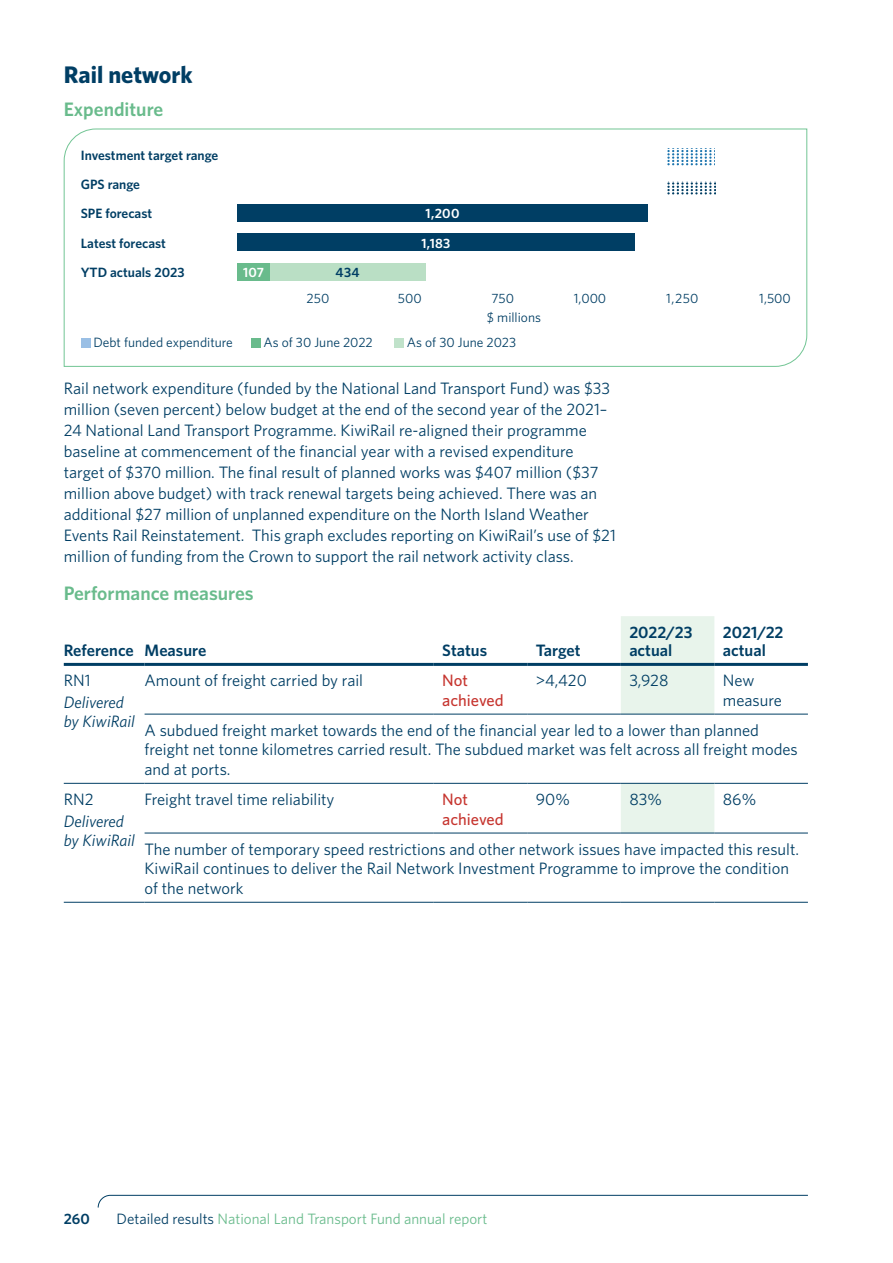
<style>
.page{position:relative;width:893px;height:1263px;background:#fff}
.page>*{position:absolute;margin:0;border:0;box-sizing:border-box;transform-origin:0 0}
.title_1{font:700 24px "Whitney";color:#003e64}
.title_2_-_green{font:600 19.5px "Whitney";color:#69bb8c}
.body{font:16.5px/21px "Whitney";color:#003e64}
.table_body{font:16.5px/19.5px "Whitney";color:#003e64}
.table_header{font:600 16.5px/18px "Whitney";color:#003e64}
.table_body-2{font:italic 16.5px/19.5px "Whitney";color:#003e64}
.table_body-3{font:500 16.5px/19.5px "Whitney";color:#c6352f}
.t1{font:15px "Whitney";color:#69bb8c}
.t2{font:600 15px "Whitney";color:#003e64}
.t3{font:13.5px "Whitney";color:#003e64}
.t4{font:600 13.5px/29.4px "Whitney";color:#003e64}
.t5{font:600 13.5px "Whitney";letter-spacing:.015em;color:#fff}
.s1{color:#003e64}
</style>
<div class="page">
<svg style="left:63px;top:128px;width:744px;height:239px"></svg>
<div style="left:237px;top:204px;width:411px;height:17px;background:#003e64"></div>
<div style="left:237px;top:234px;width:397px;height:17px;background:#003e64"></div>
<div style="left:237px;top:263px;width:33px;height:17px;background:#69bb8c"></div>
<div style="left:270px;top:263px;width:155px;height:17px;background:#badfc5"></div>
<div style="left:81px;top:338px;width:9px;height:9px;background:#9abfe5"></div>
<div style="left:251px;top:338px;width:9px;height:9px;background:#69bb8c"></div>
<div style="left:394px;top:338px;width:10px;height:9px;background:#c0e2ca"></div>
<svg style="left:665px;top:148px;width:49px;height:17px"></svg>
<svg style="left:665px;top:181px;width:50px;height:13px"></svg>
<svg style="left:621px;top:616px;width:93px;height:217px"></svg>
<hr style="left:145px;top:714px;width:289px;height:1px;background:#003e64">
<hr style="left:434px;top:714px;width:93px;height:1px;background:#003e64">
<hr style="left:527px;top:714px;width:94px;height:1px;background:#003e64">
<hr style="left:621px;top:714px;width:93px;height:1px;background:#003e64">
<hr style="left:714px;top:714px;width:94px;height:1px;background:#003e64">
<hr style="left:145px;top:783px;width:289px;height:1px;background:#003e64">
<hr style="left:434px;top:783px;width:93px;height:1px;background:#003e64">
<hr style="left:527px;top:783px;width:94px;height:1px;background:#003e64">
<hr style="left:621px;top:783px;width:93px;height:1px;background:#003e64">
<hr style="left:714px;top:783px;width:94px;height:1px;background:#003e64">
<hr style="left:145px;top:833px;width:289px;height:1px;background:#003e64">
<hr style="left:434px;top:833px;width:93px;height:1px;background:#003e64">
<hr style="left:527px;top:833px;width:94px;height:1px;background:#003e64">
<hr style="left:621px;top:833px;width:93px;height:1px;background:#003e64">
<hr style="left:714px;top:833px;width:94px;height:1px;background:#003e64">
<hr style="left:64px;top:663px;width:81px;height:3px;background:#003e64">
<hr style="left:145px;top:663px;width:289px;height:3px;background:#003e64">
<hr style="left:434px;top:663px;width:93px;height:3px;background:#003e64">
<hr style="left:527px;top:663px;width:94px;height:3px;background:#003e64">
<hr style="left:621px;top:663px;width:93px;height:3px;background:#003e64">
<hr style="left:714px;top:663px;width:94px;height:3px;background:#003e64">
<hr style="left:64px;top:902px;width:81px;height:1px;background:#003e64">
<hr style="left:145px;top:902px;width:289px;height:1px;background:#003e64">
<hr style="left:434px;top:902px;width:93px;height:1px;background:#003e64">
<hr style="left:527px;top:902px;width:94px;height:1px;background:#003e64">
<hr style="left:621px;top:902px;width:93px;height:1px;background:#003e64">
<hr style="left:714px;top:902px;width:94px;height:1px;background:#003e64">
<hr style="left:64px;top:783px;width:81px;height:1px;background:#003e64">
<svg style="left:97px;top:1194px;width:711px;height:14px"></svg>
<h1 class="title_1" style="left:64px;top:59px;width:130px">Rail network</h1>
<h2 class="title_2_-_green" style="left:64px;top:96px;width:101px">Expenditure</h2>
<p class="t4" style="left:81px;top:140px;width:139px">Investment target range<br>GPS range<br>SPE forecast</p>
<p class="t5" style="left:426px;top:205px;width:35px">1,200</p>
<p class="t4" style="left:81px;top:228px;width:87px">Latest forecast</p>
<p class="t5" style="left:421px;top:234px;width:30px">1,183</p>
<p class="t4" style="left:81px;top:257px;width:105px">YTD actuals 2023</p>
<p class="t5" style="left:243px;top:263px;width:22px">107</p>
<p class="t4" style="left:336px;top:257px;width:25px">434</p>
<p class="t3" style="left:307px;top:290px;width:24px">250</p>
<p class="t3" style="left:398px;top:290px;width:25px">500</p>
<p class="t3" style="left:491px;top:290px;width:24px">750</p>
<p class="t3" style="left:574px;top:290px;width:34px">1,000</p>
<p class="t3" style="left:666px;top:290px;width:34px">1,250</p>
<p class="t3" style="left:759px;top:290px;width:33px">1,500</p>
<p class="t3" style="left:487px;top:308px;width:55px">$ millions</p>
<p class="t3" style="left:93px;top:334px;width:141px">Debt funded expenditure</p>
<p class="t3" style="left:263px;top:334px;width:111px">As of 30 June 2022</p>
<p class="t3" style="left:407px;top:334px;width:111px">As of 30 June 2023</p>
<p class="body" style="left:64px;top:377px;width:554px">Rail network expenditure (funded by the National Land Transport Fund) was $33 million (seven percent) below budget at the end of the second year of the 2021– 24 National Land Transport Programme. KiwiRail re-aligned their programme baseline at commencement of the financial year with a revised expenditure target of $370 million. The final result of planned works was $407 million ($37 million above budget) with track renewal targets being achieved. There was an additional $27 million of unplanned expenditure on the North Island Weather Events Rail Reinstatement. This graph excludes reporting on KiwiRail’s use of $21 million of funding from the Crown to support the rail network activity class.</p>
<h2 class="title_2_-_green" style="left:64px;top:580px;width:191px">Performance measures</h2>
<p class="table_header" style="left:64px;top:641px;width:71px">Reference</p>
<p class="table_header" style="left:145px;top:641px;width:63px">Measure</p>
<p class="table_header" style="left:442px;top:641px;width:46px">Status</p>
<p class="table_header" style="left:536px;top:641px;width:46px">Target</p>
<p class="table_header" style="left:629px;top:623px;width:65px">2022/23 actual</p>
<p class="table_header" style="left:723px;top:623px;width:62px">2021/22 actual</p>
<p class="table_body" style="left:64px;top:670px;width:28px">RN1</p>
<p class="table_body-2" style="left:64px;top:692px;width:73px">Delivered by KiwiRail</p>
<p class="table_body" style="left:64px;top:789px;width:31px">RN2</p>
<p class="table_body-2" style="left:64px;top:811px;width:73px">Delivered by KiwiRail</p>
<p class="table_body" style="left:145px;top:670px;width:220px">Amount of freight carried by rail</p>
<p class="table_body-3" style="left:442px;top:670px;width:63px">Not achieved</p>
<p class="table_body" style="left:536px;top:670px;width:53px">&gt;4,420</p>
<p class="table_body" style="left:629px;top:670px;width:41px">3,928</p>
<p class="table_body" style="left:723px;top:670px;width:61px">New measure</p>
<p class="table_body" style="left:145px;top:720px;width:655px">A subdued freight market towards the end of the financial year led to a lower than planned freight net tonne kilometres carried result. The subdued market was felt across all freight modes and at ports.</p>
<p class="table_body" style="left:145px;top:789px;width:191px">Freight travel time reliability</p>
<p class="table_body-3" style="left:442px;top:789px;width:63px">Not achieved</p>
<p class="table_body" style="left:536px;top:789px;width:36px">90%</p>
<p class="table_body" style="left:629px;top:789px;width:34px">83%</p>
<p class="table_body" style="left:723px;top:789px;width:35px">86%</p>
<p class="table_body" style="left:145px;top:839px;width:656px">The number of temporary speed restrictions and other network issues have impacted this result.<br>KiwiRail continues to deliver the Rail Network Investment Programme to improve the condition of the network</p>
<p class="t2" style="left:64px;top:1208px;width:27px">260</p>
<p class="t1" style="left:117px;top:1209px;width:372px"><span class="s1">Detailed results</span> National Land Transport Fund annual report</p>
</div>
